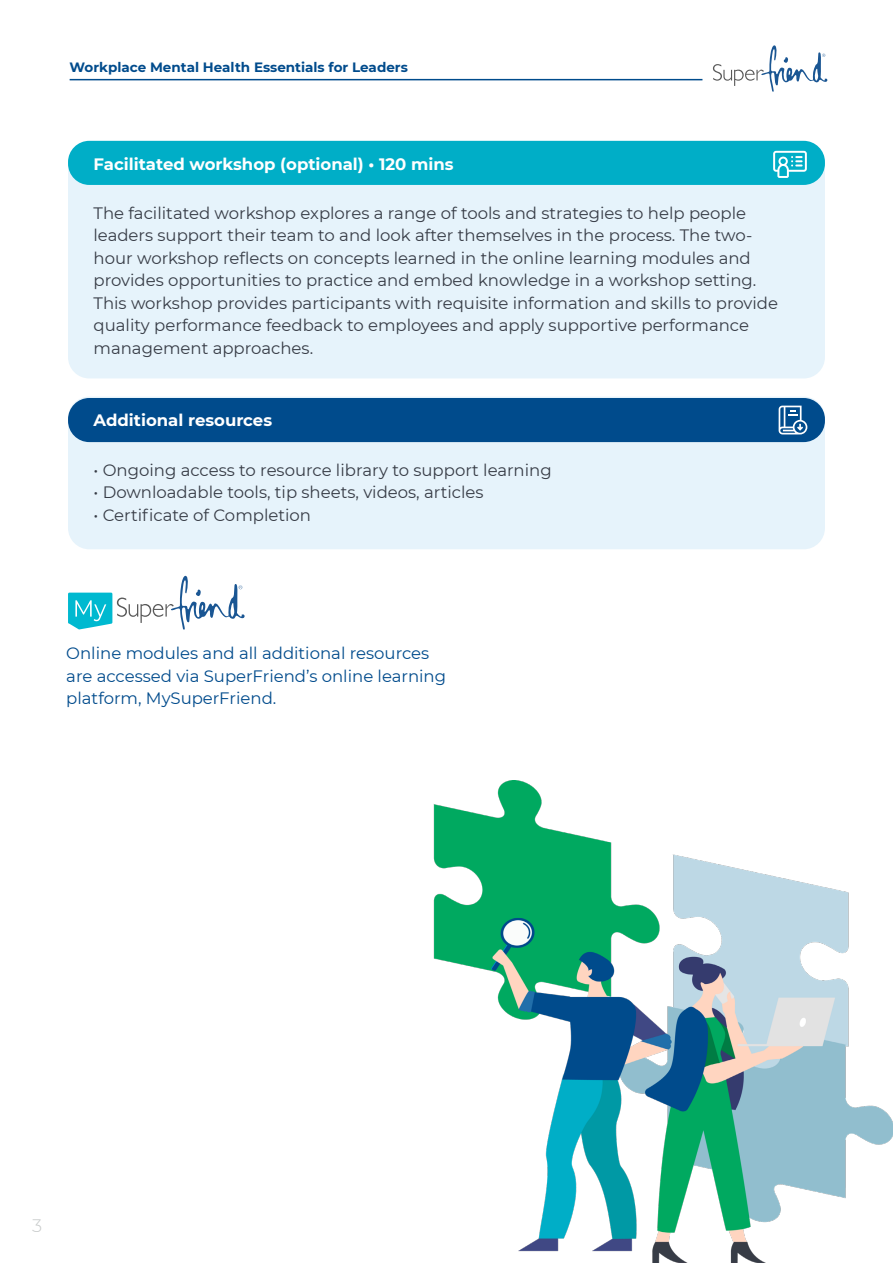
<style>
.page{position:relative;width:893px;height:1263px;background:#fff}
.page>*{position:absolute;margin:0;border:0;box-sizing:border-box;transform-origin:0 0}
.t1{font:300 18px "Montserrat";color:#c7caca}
.t2{font:16.5px/22.5px "Montserrat";color:#373c46}
.t3{font:16.5px/22.5px "Montserrat";color:#004b8c}
.t4{font:700 16.5px "Montserrat";color:#fff}
.t5{font:700 13.5px "Montserrat";color:#004b8c}
</style>
<div class="page">
<svg style="left:713px;top:45px;width:114px;height:47px"></svg>
<hr style="left:70px;top:79px;width:632px;height:1px;background:#004b8c">
<div style="left:68px;top:397px;width:757px;height:152px;background:#e6f3fb;border-radius:21px"></div>
<div style="left:68px;top:141px;width:757px;height:237px;background:#e6f3fb;border-radius:21px"></div>
<div style="left:68px;top:141px;width:757px;height:44px;background:#00aec7;border-radius:21px"></div>
<div style="left:68px;top:398px;width:757px;height:44px;background:#004b8c;border-radius:21px"></div>
<img style="left:434px;top:780px;width:459px;height:483px">
<svg style="left:68px;top:576px;width:177px;height:54px"></svg>
<svg style="left:773px;top:151px;width:34px;height:27px"></svg>
<svg style="left:779px;top:406px;width:28px;height:28px"></svg>
<p class="t5" style="left:70px;top:57px;width:340px">Workplace Mental Health Essentials for Leaders</p>
<p class="t4" style="left:94px;top:152px;width:361px">Facilitated workshop (optional) • 120 mins</p>
<p class="t2" style="left:94px;top:201px;width:686px">The facilitated workshop explores a range of tools and strategies to help people leaders support their team to and look after themselves in the process. The two&shy;hour workshop reflects on concepts learned in the online learning modules and provides opportunities to practice and embed knowledge in a workshop setting.<br>This workshop provides participants with requisite information and skills to provide quality performance feedback to employees and apply supportive performance management approaches.</p>
<p class="t4" style="left:94px;top:408px;width:180px">Additional resources</p>
<p class="t2" style="left:94px;top:458px;width:460px">• Ongoing access to resource library to support learning</p>
<p class="t2" style="left:94px;top:481px;width:391px">• Downloadable tools, tip sheets, videos, articles</p>
<p class="t2" style="left:94px;top:503px;width:219px">• Certificate of Completion</p>
<p class="t3" style="left:66px;top:641px;width:381px">Online modules and all additional resources are accessed via SuperFriend’s online learning platform, MySuperFriend.</p>
<p class="t1" style="left:32px;top:1213px;width:12px">3</p>
</div>
